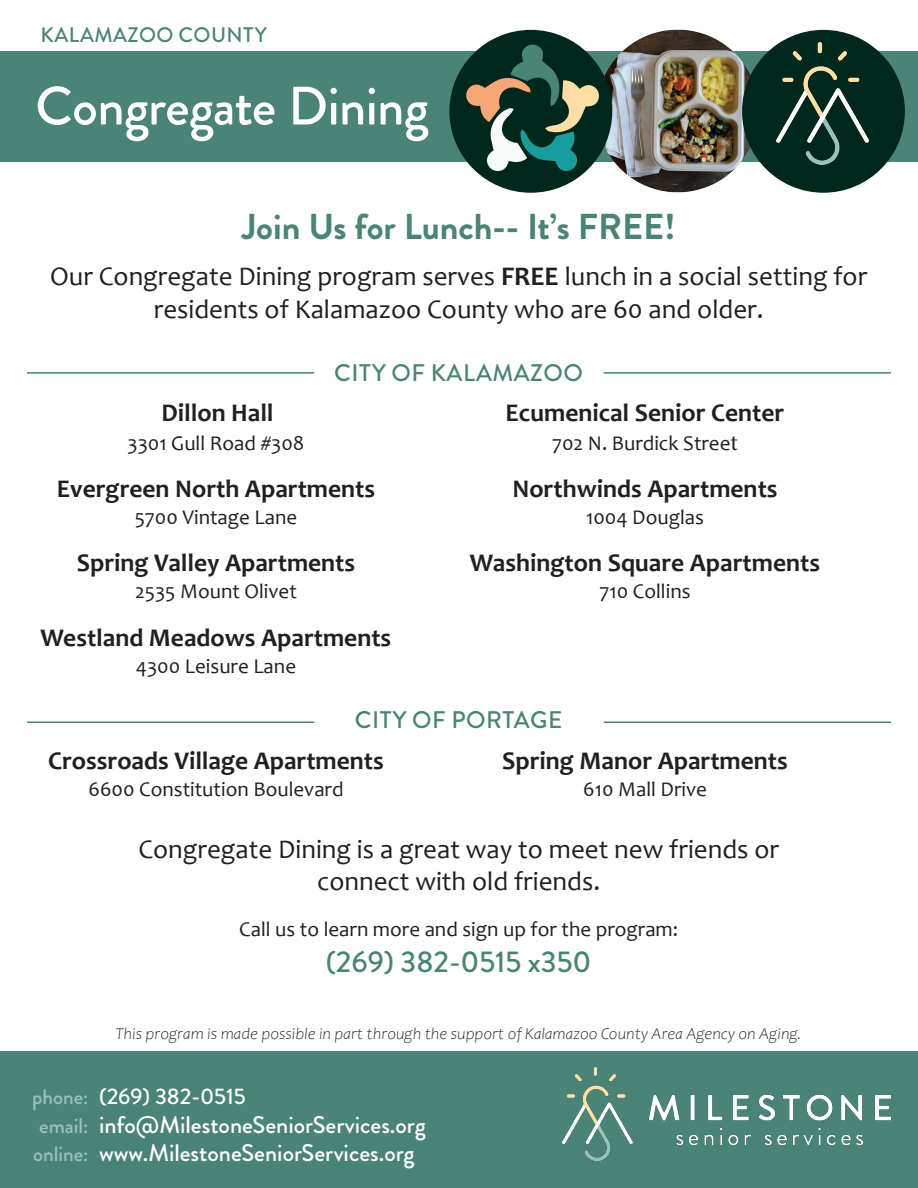
<style>
.page{position:relative;width:918px;height:1188px;background:#fff}
.page>*{position:absolute;margin:0;border:0;box-sizing:border-box;transform-origin:0 0}
.t1{font:500 54px "Brandon Grotesque";letter-spacing:-.015em;color:#fff}
.t2{font:700 36px "Brandon Grotesque";color:#4a8476}
.t3{font:500 30px "Brandon Grotesque";color:#4a8476}
.t4{font:27px/33px "Candara";color:#231f20;text-align:center}
.t5{font:700 25.5px "Candara";color:#231f20}
.t6{font:500 24px "Brandon Grotesque";color:#fff}
.t7{font:500 24px "Brandon Grotesque";letter-spacing:.02em;color:#4a8476}
.t8{font:500 22.5px "Brandon Grotesque";color:#fff}
.t9{font:21px "Candara";color:#231f20}
.t10{font:500 21px "Brandon Grotesque";letter-spacing:.02em;color:#4a8476}
.t11{font:italic 300 16.5px "Candara";color:#231f20}
.s1{font-weight:700}
.s2{font-family:"Minion Pro";font-size:24px}
.s3{font-size:21px;color:#99c1ba}
</style>
<div class="page">
<div style="left:0;top:51px;width:918px;height:111px;background:#4a8476"></div>
<img style="left:600px;top:29px;width:161px;height:164px">
<div style="left:449px;top:30px;width:163px;height:163px;background:#00271b;border-radius:50%"></div>
<svg style="left:465px;top:44px;width:135px;height:127px"></svg>
<div style="left:742px;top:30px;width:163px;height:163px;background:#00271b;border-radius:50%"></div>
<img style="left:776px;top:43px;width:109px;height:122px">
<div style="left:0;top:1052px;width:918px;height:136px;background:#4a8476"></div>
<img style="left:563px;top:1068px;width:327px;height:93px">
<hr style="left:27px;top:372px;width:287px;height:2px;background:#4a8476">
<hr style="left:27px;top:722px;width:287px;height:1px;background:#4a8476">
<hr style="left:604px;top:372px;width:287px;height:2px;background:#4a8476">
<hr style="left:604px;top:722px;width:287px;height:1px;background:#4a8476">
<p class="t10" style="left:41px;top:20px;width:228px">KALAMAZOO COUNTY</p>
<p class="t1" style="left:35px;top:69px;width:395px">Congregate Dining</p>
<p class="t2" style="left:242px;top:201px;width:435px">Join Us for Lunch-- It’s FREE!</p>
<p class="t4" style="left:50px;top:260px;width:819px">Our Congregate Dining program serves <span class="s1">FREE</span> lunch in a social setting for residents of Kalamazoo County who are 60 and older.</p>
<p class="t7" style="left:334px;top:356px;width:250px">CITY OF KALAMAZOO</p>
<p class="t5" style="left:161px;top:397px;width:114px">Dillon Hall</p>
<p class="t5" style="left:506px;top:397px;width:280px">Ecumenical Senior Center</p>
<p class="t9" style="left:127px;top:430px;width:179px">3301 Gull Road #308</p>
<p class="t9" style="left:552px;top:430px;width:187px">702 N. Burdick Stree<span class="s2">t</span></p>
<p class="t5" style="left:57px;top:473px;width:320px">Evergreen North Apartments</p>
<p class="t5" style="left:512px;top:473px;width:267px">Northwinds Apartments</p>
<p class="t9" style="left:135px;top:504px;width:164px">5700 Vintage Lane</p>
<p class="t9" style="left:586px;top:504px;width:119px">1004 Douglas</p>
<p class="t5" style="left:77px;top:547px;width:280px">Spring Valley Apartments</p>
<p class="t5" style="left:470px;top:547px;width:352px">Washington Square Apartments</p>
<p class="t9" style="left:135px;top:578px;width:163px">2535 Mount Olivet</p>
<p class="t9" style="left:600px;top:578px;width:93px">710 Collins</p>
<p class="t5" style="left:41px;top:621px;width:352px">Westland Meadows Apartments</p>
<p class="t9" style="left:136px;top:653px;width:162px">4300 Leisure Lane</p>
<p class="t7" style="left:355px;top:704px;width:209px">CITY OF PORTAGE</p>
<p class="t5" style="left:48px;top:745px;width:337px">Crossroads Village Apartments</p>
<p class="t5" style="left:502px;top:745px;width:287px">Spring Manor Apartments</p>
<p class="t9" style="left:88px;top:776px;width:257px">6600 Constitution Boulevard</p>
<p class="t9" style="left:583px;top:776px;width:125px">610 Mall Drive</p>
<p class="t4" style="left:138px;top:833px;width:642px;line-height:32.4px">Congregate Dining is a great way to meet new friends or connect with old friends.</p>
<p class="t9" style="left:239px;top:916px;width:440px">Call us to learn more and sign up for the program:</p>
<p class="t3" style="left:326px;top:941px;width:267px">(269) 382-0515 x350</p>
<p class="t11" style="left:115px;top:1025px;width:688px">This program is made possible in part through the support of Kalamazoo County Area Agency on Aging.</p>
<p class="t8" style="left:32px;top:1081px;width:215px"><span class="s3">phone:</span> (269) 382-0515</p>
<p class="t6" style="left:39px;top:1108px;width:388px"><span class="s3">email:</span> info@MilestoneSeniorServices.org</p>
<p class="t6" style="left:33px;top:1136px;width:383px"><span class="s3">online:</span> www.MilestoneSeniorServices.org</p>
</div>
